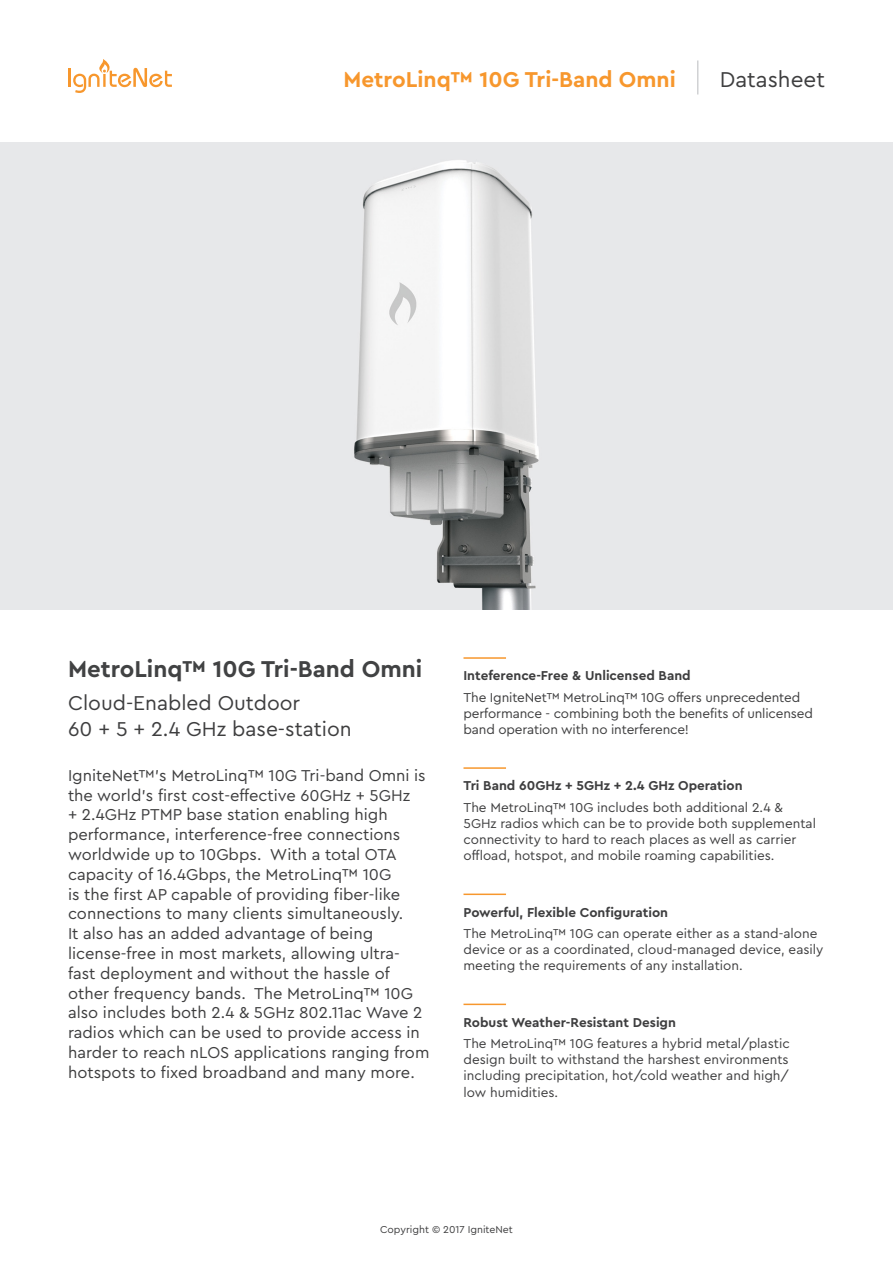
<style>
.page{position:relative;width:893px;height:1263px;background:#fff}
.page>*{position:absolute;margin:0;border:0;box-sizing:border-box;transform-origin:0 0}
.t1{font:700 24px "Cera PRO";color:#414243}
.t2{font:700 22.5px "Cera PRO";color:#f7972d}
.t3{font:22.5px "Cera PRO";color:#3e3e3f}
.t4{font:21px "Cera PRO";color:#3e3e3f}
.Body{font:16.5px/19.8px "Cera PRO";color:#3e3e3f}
.Body-2{font:13.5px/16.2px "Cera PRO";color:#3e3e3f}
.Body-3{font:700 13.5px "Cera PRO";color:#3e3e3f}
.t5{font:10.5px "Cera PRO";color:#3e3e3f}
</style>
<div class="page">
<hr style="left:463px;top:1003px;width:43px;height:2px;background:#f7972d">
<hr style="left:463px;top:893px;width:43px;height:2px;background:#f7972d">
<hr style="left:463px;top:767px;width:43px;height:2px;background:#f7972d">
<hr style="left:463px;top:657px;width:43px;height:2px;background:#f7972d">
<hr style="left:68px;top:68px;width:3px;height:19px;background:#f7972d">
<svg style="left:73px;top:59px;width:99px;height:34px"></svg>
<hr style="left:697px;top:60px;width:1px;height:34px;background:#d1d2d4">
<img style="left:0;top:142px;width:893px;height:468px">
<p class="t2" style="left:344px;top:64px;width:334px">MetroLinq™ 10G Tri-Band Omni</p>
<p class="t3" style="left:720px;top:64px;width:107px">Datasheet</p>
<p class="t1" style="left:68px;top:653px;width:356px">MetroLinq™ 10G Tri-Band Omni</p>
<p class="t4" style="left:68px;top:689px;width:234px">Cloud-Enabled Outdoor</p>
<p class="t4" style="left:68px;top:714px;width:285px">60 + 5 + 2.4 GHz base-station</p>
<p class="Body" style="left:68px;top:765px;width:363px">IgniteNet™’s MetroLinq™ 10G Tri-band Omni is the world’s first cost-effective 60GHz + 5GHz<br>+ 2.4GHz PTMP base station enabling high performance, interference-free connections worldwide up to 10Gbps. With a total OTA capacity of 16.4Gbps, the MetroLinq™ 10G<br>is the first AP capable of providing fiber-like connections to many clients simultaneously.<br>It also has an added advantage of being license-free in most markets, allowing ultra&shy;fast deployment and without the hassle of other frequency bands. The MetroLinq™ 10G also includes both 2.4 &amp; 5GHz 802.11ac Wave 2 radios which can be used to provide access in harder to reach nLOS applications ranging from hotspots to fixed broadband and many more.</p>
<p class="Body-3" style="left:463px;top:667px;width:229px">Inteference-Free &amp; Unlicensed Band</p>
<p class="Body-2" style="left:463px;top:688px;width:351px">The IgniteNet™ MetroLinq™ 10G offers unprecedented performance - combining both the benefits of unlicensed band operation with no interference!</p>
<p class="Body-3" style="left:463px;top:777px;width:281px">Tri Band 60GHz + 5GHz + 2.4 GHz Operation</p>
<p class="Body-2" style="left:463px;top:798px;width:354px">The MetroLinq™ 10G includes both additional 2.4 &amp; 5GHz radios which can be to provide both supplemental connectivity to hard to reach places as well as carrier offload, hotspot, and mobile roaming capabilities.</p>
<p class="Body-3" style="left:463px;top:903px;width:206px">Powerful, Flexible Configuration</p>
<p class="Body-2" style="left:463px;top:925px;width:361px">The MetroLinq™ 10G can operate either as a stand-alone device or as a coordinated, cloud-managed device, easily meeting the requirements of any installation.</p>
<p class="Body-3" style="left:463px;top:1013px;width:214px">Robust Weather-Resistant Design</p>
<p class="Body-2" style="left:463px;top:1035px;width:328px;text-align:justify">The MetroLinq™ 10G features a hybrid metal/plastic design built to withstand the harshest environments including precipitation, hot/cold weather and high/ low humidities.</p>
<p class="t5" style="left:380px;top:1223px;width:134px">Copyright © 2017 IgniteNet</p>
</div>
